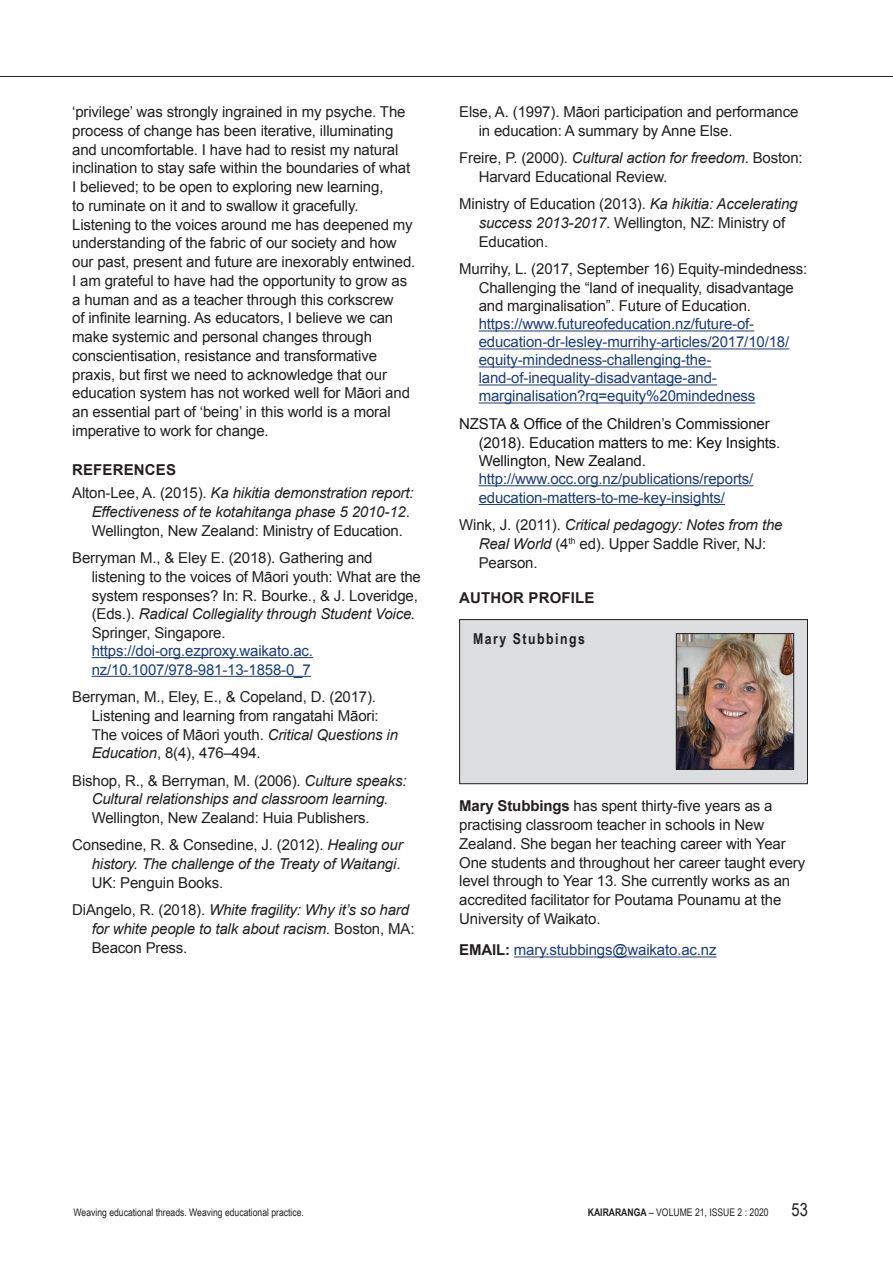
<style>
.page{position:relative;width:893px;height:1263px;background:#fff}
.page>*{position:absolute;margin:0;border:0;box-sizing:border-box;transform-origin:0 0}
.t1{font:18px "Arial Narrow";color:#231f20}
.t2{font:15px/18.8px "Arial";letter-spacing:-.01em;color:#231f20}
.t3{font:15px/18px "Arial";letter-spacing:-.01em;color:#1b3d7a}
.t4{font:italic 15px/18.8px "Arial";letter-spacing:-.01em;color:#231f20}
.t5{font:15px/18.8px "Arial";letter-spacing:-.01em;color:#181416}
.t6{font:700 15px "Arial";letter-spacing:.01em;color:#231f20}
.t7{font:700 15px "Arial Narrow";letter-spacing:.1em;color:#231f20}
.t8{font:10.5px "Arial Narrow";color:#231f20}
.s1{font-weight:700;font-style:normal}
.s2{font-style:normal}
.s3{font-style:italic}
.s4{font-weight:700}
.s5{font-weight:700;color:#231f20}
</style>
<div class="page">
<hr style="left:0;top:76px;width:893px;height:1px;background:#231f20">
<hr style="left:92px;top:657px;width:221px;height:1px;background:#1b3d7a">
<hr style="left:92px;top:676px;width:219px;height:1px;background:#1b3d7a">
<hr style="left:479px;top:330px;width:275px;height:1px;background:#1b3d7a">
<hr style="left:479px;top:348px;width:310px;height:1px;background:#1b3d7a">
<hr style="left:479px;top:366px;width:232px;height:1px;background:#1b3d7a">
<hr style="left:479px;top:384px;width:238px;height:1px;background:#1b3d7a">
<hr style="left:479px;top:402px;width:276px;height:1px;background:#1b3d7a">
<hr style="left:479px;top:485px;width:274px;height:1px;background:#1b3d7a">
<hr style="left:479px;top:504px;width:246px;height:1px;background:#1b3d7a">
<hr style="left:514px;top:956px;width:203px;height:1px;background:#1b3d7a">
<div style="left:460px;top:619px;width:347px;height:164px;background:#dcdddf"></div>
<img style="left:678px;top:635px;width:114px;height:132px">
<div style="left:676px;top:633px;width:118px;height:136px;border:1px solid #231f20"></div>
<div style="left:459px;top:619px;width:349px;height:165px;border:1px solid #231f20"></div>
<p class="t2" style="left:72px;top:103px;width:345px">‘privilege’ was strongly ingrained in my psyche. The process of change has been iterative, illuminating and uncomfortable. I have had to resist my natural inclination to stay safe within the boundaries of what I believed; to be open to exploring new learning,<br>to ruminate on it and to swallow it gracefully.<br>Listening to the voices around me has deepened my understanding of the fabric of our society and how our past, present and future are inexorably entwined.<br>I am grateful to have had the opportunity to grow as a human and as a teacher through this corkscrew<br>of infinite learning. As educators, I believe we can make systemic and personal changes through conscientisation, resistance and transformative praxis, but first we need to acknowledge that our education system has not worked well for Māori and an essential part of ‘being’ in this world is a moral imperative to work for change.</p>
<p class="t4" style="left:72px;top:459px;width:343px;line-height:23px"><span class="s1">REFERENCES<br></span><span class="s2">Alton-Lee, A. (2015).</span> Ka hikitia demonstration report:</p>
<p class="t2" style="left:92px;top:502px;width:320px"><span class="s3">Effectiveness of te kotahitanga phase 5 2010-12</span>.<br>Wellington, New Zealand: Ministry of Education.</p>
<p class="t2" style="left:92px;top:548px;width:331px;text-indent:-19px">Berryman M., &amp; Eley E. (2018). Gathering and listening to the voices of Māori youth: What are the system responses? In: R. Bourke., &amp; J. Loveridge, (Eds.). <span class="s3">Radical Collegiality through Student Voice.<br></span>Springer, Singapore.</p>
<p class="t3" style="left:92px;top:641px;width:223px;line-height:18.8px">https://doi-org.ezproxy.waikato.ac. nz/10.1007/978-981-13-1858-0_7</p>
<p class="t2" style="left:92px;top:687px;width:308px;text-indent:-20px">Berryman, M., Eley, E., &amp; Copeland, D. (2017).<br>Listening and learning from rangatahi Māori:<br>The voices of Māori youth. <span class="s3">Critical Questions in Education</span>, 8(4), 476–494.</p>
<p class="t4" style="left:72px;top:771px;width:336px;text-align:center"><span class="s2">Bishop, R., &amp; Berryman, M. (2006).</span> Culture speaks:<br>Cultural relationships and classroom learning.</p>
<p class="t2" style="left:72px;top:804px;width:332px;line-height:27.3px;text-indent:20px">Wellington, New Zealand: Huia Publishers.<br>Consedine, R. &amp; Consedine, J. (2012). <span class="s3">Healing our</span></p>
<p class="t4" style="left:92px;top:854px;width:310px">history. The challenge of the Treaty of Waitangi<span class="s2">.<br>UK: Penguin Books.</span></p>
<p class="t4" style="left:92px;top:900px;width:324px;text-indent:-20px"><span class="s2">DiAngelo, R. (2018).</span> White fragility: Why it’s so hard for white people to talk about racism. <span class="s2">Boston, MA:<br>Beacon Press.</span></p>
<p class="t2" style="left:479px;top:103px;width:321px;text-indent:-20px">Else, A. (1997). Māori participation and performance in education: A summary by Anne Else.</p>
<p class="t2" style="left:479px;top:149px;width:325px;text-indent:-20px">Freire, P. (2000). <span class="s3">Cultural action for freedom</span>. Boston:<br>Harvard Educational Review.</p>
<p class="t2" style="left:479px;top:195px;width:320px;text-indent:-20px">Ministry of Education (2013). <span class="s3">Ka hikitia: Accelerating success 2013-2017</span>. Wellington, NZ: Ministry of<br>Education.</p>
<p class="t2" style="left:479px;top:259px;width:330px;text-indent:-20px">Murrihy, L. (2017, September 16) Equity-mindedness:<br>Challenging the “land of inequality, disadvantage and marginalisation”. Future of Education.</p>
<p class="t3" style="left:479px;top:315px;width:312px">https://www.futureofeducation.nz/future-of&shy;education-dr-lesley-murrihy-articles/2017/10/18/ equity-mindedness-challenging-the&shy;land-of-inequality-disadvantage-and&shy;marginalisation?rq=equity%20mindedness</p>
<p class="t5" style="left:479px;top:414px;width:303px;text-indent:-20px">NZSTA &amp; Office of the Children’s Commissioner (2018). Education matters to me: Key Insights.<br>Wellington, New Zealand.</p>
<p class="t3" style="left:479px;top:470px;width:276px;line-height:18.8px">http://www.occ.org.nz/publications/reports/ education-matters-to-me-key-insights/</p>
<p class="t2" style="left:479px;top:516px;width:305px;text-indent:-20px">Wink, J. (2011). <span class="s3">Critical pedagogy: Notes from the<br>Real World</span> (4<sup>th</sup> ed). Upper Saddle River, NJ:<br>Pearson.</p>
<p class="t6" style="left:459px;top:587px;width:137px">AUTHOR PROFILE</p>
<p class="t7" style="left:473px;top:627px;width:113px">Mary Stubbings</p>
<p class="t2" style="left:459px;top:797px;width:348px"><span class="s4">Mary Stubbings</span> has spent thirty-five years as a practising classroom teacher in schools in New Zealand. She began her teaching career with Year One students and throughout her career taught every level through to Year 13. She currently works as an accredited facilitator for Poutama Pounamu at the University of Waikato.</p>
<p class="t3" style="left:459px;top:941px;width:259px"><span class="s5">EMAIL:</span> mary.stubbings@waikato.ac.nz</p>
<p class="t8" style="left:74px;top:1204px;width:232px">Weaving educational threads. Weaving educational practice.</p>
<p class="t8" style="left:588px;top:1204px;width:182px"><span class="s4">KAIRARANGA</span> – VOLUME 21, ISSUE 2 : 2020</p>
<p class="t1" style="left:791px;top:1196px;width:18px">53</p>
</div>
